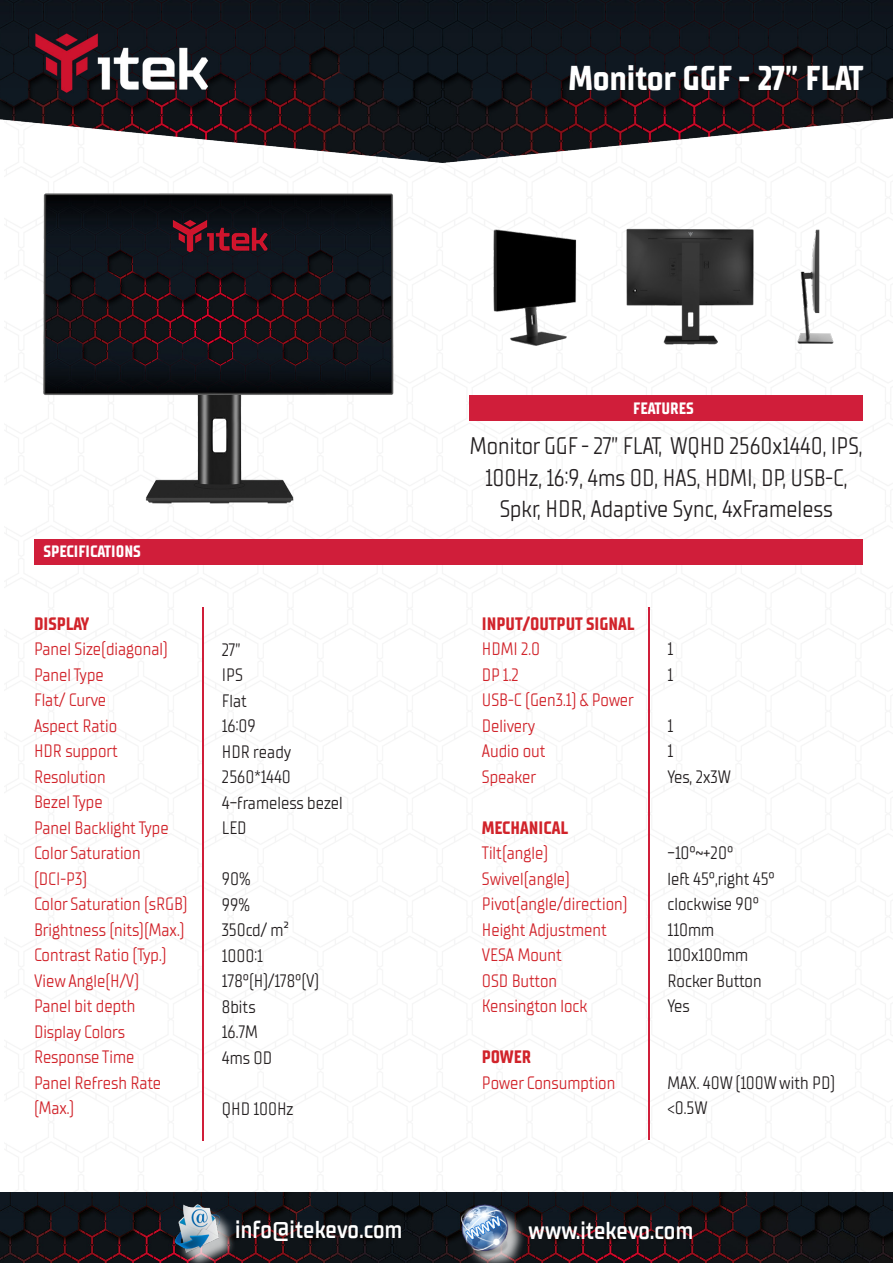
<style>
.page{position:relative;width:893px;height:1263px;background:#fff}
.page>*{position:absolute;margin:0;border:0;box-sizing:border-box;transform-origin:0 0}
.t1{font:700 34.5px "TT Supermolot Neue Condensed";color:#fff}
.t2{font:24.9px "TT Supermolot Neue Condensed Dm";letter-spacing:.01em;color:#fff;scale:.96 1}
.t3{font:24px/31.5px "TT Supermolot Neue Condensed";color:#231f20;text-align:center}
.t4{font:18px/25.5px "TT Supermolot Neue Condensed";color:#d1232a}
.t5{font:18px "TT Supermolot Neue Condensed";color:#231f20}
.t6{font:700 18px "TT Supermolot Neue Condensed";color:#d1232a}
.t7{font:700 16.5px "TT Supermolot Neue Condensed";color:#fff}
</style>
<div class="page">
<img style="left:0;top:0;width:893px;height:164px">
<img style="left:0;top:1193px;width:893px;height:70px">
<div style="left:464px;top:1207px;width:62px;height:56px;background:#fff;opacity:.75"></div>
<img style="left:456px;top:1201px;width:55px;height:54px">
<div style="left:178px;top:1208px;width:60px;height:55px;background:#fff;opacity:.75"></div>
<img style="left:170px;top:1201px;width:55px;height:51px">
<img style="left:42px;top:193px;width:352px;height:311px">
<img style="left:493px;top:229px;width:84px;height:117px">
<img style="left:626px;top:228px;width:128px;height:117px">
<img style="left:797px;top:229px;width:37px;height:115px">
<hr style="left:202px;top:607px;width:2px;height:534px;background:#d01e39">
<hr style="left:648px;top:607px;width:2px;height:533px;background:#d01e39">
<div style="left:469px;top:395px;width:393px;height:25px;background:#d01e3a"></div>
<div style="left:34px;top:540px;width:828px;height:25px;background:#d01e3a"></div>
<p class="t1" style="left:568px;top:58px;width:297px">Monitor GGF - 27” FLAT</p>
<p class="t7" style="left:43px;top:542px;width:99px">SPECIFICATIONS</p>
<p class="t6" style="left:34px;top:613px;width:57px">DISPLAY</p>
<p class="t4" style="left:34px;top:637px;width:135px">Panel Size(diagonal)</p>
<p class="t4" style="left:34px;top:662px;width:71px">Panel Type</p>
<p class="t4" style="left:34px;top:688px;width:74px">Flat/ Curve</p>
<p class="t4" style="left:34px;top:713px;width:85px">Aspect Ratio</p>
<p class="t4" style="left:34px;top:739px;width:85px">HDR support</p>
<p class="t4" style="left:34px;top:764px;width:73px">Resolution</p>
<p class="t4" style="left:34px;top:790px;width:70px">Bezel Type</p>
<p class="t4" style="left:34px;top:815px;width:136px">Panel Backlight Type</p>
<p class="t4" style="left:34px;top:841px;width:108px">Color Saturation (DCI-P3)</p>
<p class="t4" style="left:34px;top:892px;width:155px">Color Saturation (sRGB)</p>
<p class="t4" style="left:34px;top:917px;width:152px">Brightness (nits)(Max.)</p>
<p class="t4" style="left:34px;top:943px;width:134px">Contrast Ratio (Typ.)</p>
<p class="t4" style="left:34px;top:968px;width:107px">View Angle(H/V)</p>
<p class="t4" style="left:34px;top:994px;width:103px">Panel bit depth</p>
<p class="t4" style="left:34px;top:1019px;width:93px">Display Colors</p>
<p class="t4" style="left:34px;top:1045px;width:102px">Response Time</p>
<p class="t4" style="left:34px;top:1070px;width:129px">Panel Refresh Rate (Max.)</p>
<p class="t5" style="left:222px;top:639px;width:20px">27”</p>
<p class="t5" style="left:222px;top:665px;width:23px">IPS</p>
<p class="t5" style="left:222px;top:690px;width:27px">Flat</p>
<p class="t5" style="left:222px;top:716px;width:35px">16:09</p>
<p class="t5" style="left:222px;top:741px;width:71px">HDR ready</p>
<p class="t5" style="left:222px;top:767px;width:71px">2560*1440</p>
<p class="t5" style="left:222px;top:792px;width:122px">4-frameless bezel</p>
<p class="t5" style="left:222px;top:818px;width:26px">LED</p>
<p class="t5" style="left:222px;top:869px;width:30px">90%</p>
<p class="t5" style="left:222px;top:894px;width:29px">99%</p>
<p class="t5" style="left:222px;top:920px;width:69px">350cd/ m²</p>
<p class="t5" style="left:222px;top:945px;width:43px">1000:1</p>
<p class="t5" style="left:222px;top:971px;width:99px">178°(H)/178°(V)</p>
<p class="t5" style="left:222px;top:996px;width:35px">8bits</p>
<p class="t5" style="left:222px;top:1022px;width:37px">16.7M</p>
<p class="t5" style="left:222px;top:1047px;width:52px">4ms OD</p>
<p class="t5" style="left:222px;top:1098px;width:73px">QHD 100Hz</p>
<p class="t7" style="left:633px;top:398px;width:62px">FEATURES</p>
<p class="t3" style="left:470px;top:431px;width:394px">Monitor GGF - 27” FLAT, WQHD 2560x1440, IPS,<br>100Hz, 16:9, 4ms OD, HAS, HDMI, DP, USB-C,<br>Spkr, HDR, Adaptive Sync, 4xFrameless</p>
<p class="t6" style="left:482px;top:613px;width:154px">INPUT/OUTPUT SIGNAL</p>
<p class="t4" style="left:482px;top:637px;width:60px">HDMI 2.0</p>
<p class="t4" style="left:482px;top:662px;width:38px">DP 1.2</p>
<p class="t4" style="left:482px;top:688px;width:154px">USB-C (Gen3.1) &amp; Power<br>Delivery</p>
<p class="t4" style="left:482px;top:739px;width:65px">Audio out</p>
<p class="t4" style="left:482px;top:764px;width:56px">Speaker</p>
<p class="t6" style="left:482px;top:817px;width:88px">MECHANICAL</p>
<p class="t4" style="left:482px;top:841px;width:68px">Tilt(angle)</p>
<p class="t4" style="left:482px;top:866px;width:90px">Swivel(angle)</p>
<p class="t4" style="left:482px;top:892px;width:147px">Pivot(angle/direction)</p>
<p class="t4" style="left:482px;top:917px;width:127px">Height Adjustment</p>
<p class="t4" style="left:482px;top:943px;width:82px">VESA Mount</p>
<p class="t4" style="left:482px;top:968px;width:77px">OSD Button</p>
<p class="t4" style="left:482px;top:994px;width:107px">Kensington lock</p>
<p class="t6" style="left:482px;top:1046px;width:51px">POWER</p>
<p class="t4" style="left:482px;top:1070px;width:135px">Power Consumption</p>
<p class="t5" style="left:668px;top:639px;width:7px">1</p>
<p class="t5" style="left:668px;top:664px;width:7px">1</p>
<p class="t5" style="left:668px;top:715px;width:7px">1</p>
<p class="t5" style="left:668px;top:741px;width:7px">1</p>
<p class="t5" style="left:668px;top:766px;width:65px">Yes, 2x3W</p>
<p class="t5" style="left:668px;top:843px;width:67px">-10°~+20°</p>
<p class="t5" style="left:668px;top:868px;width:109px">left 45°,right 45°</p>
<p class="t5" style="left:668px;top:894px;width:93px">clockwise 90°</p>
<p class="t5" style="left:668px;top:919px;width:48px">110mm</p>
<p class="t5" style="left:668px;top:945px;width:82px">100x100mm</p>
<p class="t5" style="left:668px;top:970px;width:96px">Rocker Button</p>
<p class="t5" style="left:668px;top:996px;width:23px">Yes</p>
<p class="t5" style="left:668px;top:1072px;width:169px">MAX. 40W (100W with PD)</p>
<p class="t5" style="left:668px;top:1098px;width:42px">&lt;0.5W</p>
<h2 class="t2" style="left:235px;top:1214px;width:176px">info@itekevo.com</h2>
<h2 class="t2" style="left:529px;top:1215px;width:173px">www.itekevo.com</h2>
</div>
